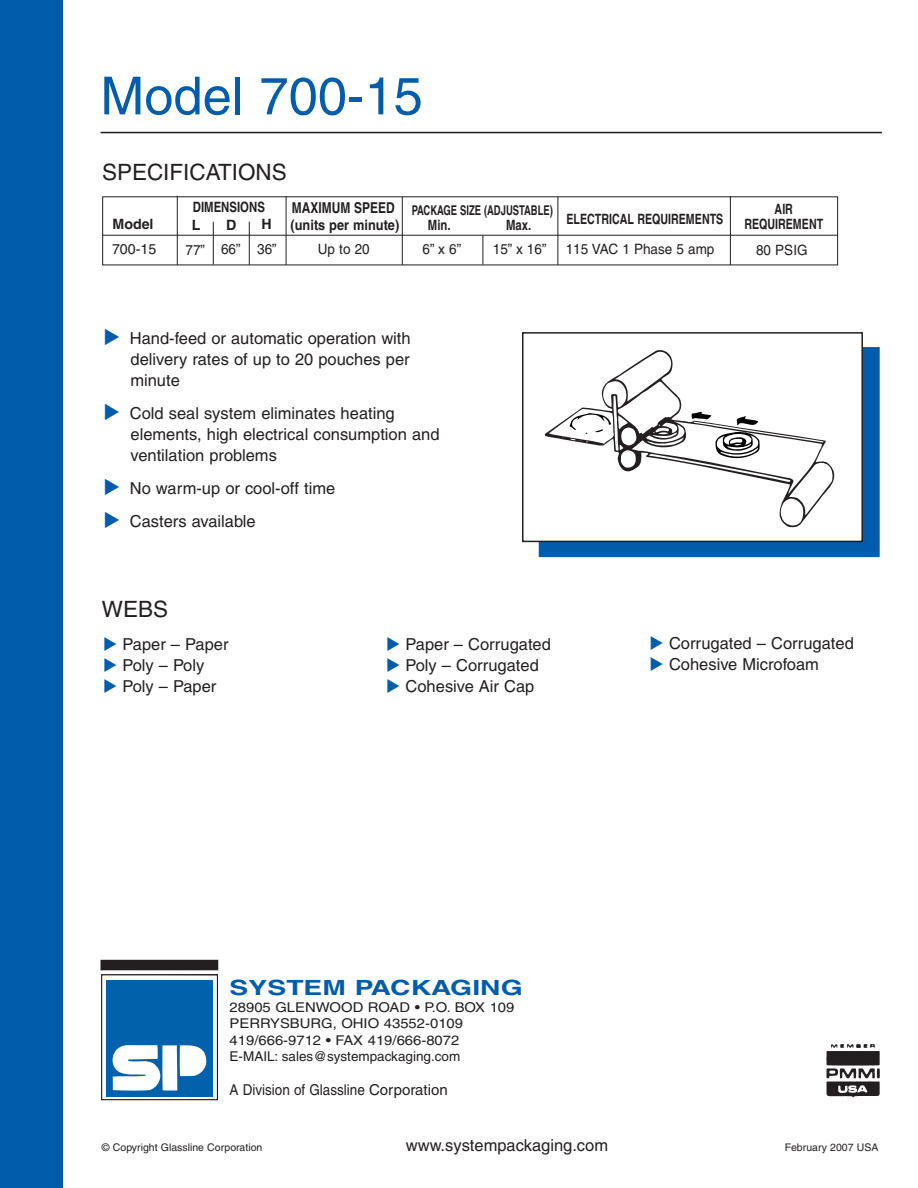
<style>
.page{position:relative;width:918px;height:1188px;background:#fff}
.page>*{position:absolute;margin:0;border:0;box-sizing:border-box;transform-origin:0 0}
.t1{font:52.5px "Helvetica";color:#015dab}
.t2{font:22.5px "Helvetica";color:#231f20}
.t3{font:700 21px "Helvetica";color:#015dab;scale:1.35 1}
.t4{font:16.5px/21px "Helvetica";color:#231f20;text-align:justify}
.t5{font:15px "Helvetica";color:#231f20;scale:.9 1}
.t6{font:14.25px "Helvetica";color:#231f20;scale:.95 1}
.t7{font:700 14.25px/15px "Helvetica";color:#231f20;text-align:center;scale:.75 1}
.t8{font:700 14.25px/17.4px "Helvetica";color:#231f20;scale:.8 1}
.t9{font:700 14.25px "Helvetica";color:#231f20;scale:.9 1}
.t10{font:700 14.25px "Helvetica";color:#231f20}
.t11{font:14.25px "Helvetica";color:#231f20}
.t12{font:13.5px/16.5px "Helvetica";color:#231f20;scale:1.1 1}
.t13{font:700 13.5px "Helvetica";color:#231f20;scale:.7 1}
.t14{font:10.5px "Helvetica";color:#231f20}
.s1{font-size:15px}
.s2{color:#015dab}
</style>
<div class="page">
<div style="left:539px;top:348px;width:340px;height:208px;background:#015dab"></div>
<div style="left:539px;top:347px;width:341px;height:210px;border:2px solid #015dab"></div>
<div style="left:0;top:0;width:63px;height:1188px;background:#015dab"></div>
<hr style="left:101px;top:132px;width:781px;height:1px;background:#231f20">
<svg style="left:106px;top:980px;width:107px;height:117px"></svg>
<div style="left:101px;top:974px;width:117px;height:126px;border:1px solid #231f20"></div>
<div style="left:100px;top:960px;width:118px;height:10px;background:#231f20"></div>
<img style="left:826px;top:1044px;width:54px;height:54px">
<hr style="left:177px;top:196px;width:1px;height:69px;background:#231f20">
<hr style="left:286px;top:196px;width:1px;height:69px;background:#231f20">
<hr style="left:402px;top:197px;width:1px;height:68px;background:#231f20">
<hr style="left:558px;top:197px;width:1px;height:68px;background:#231f20">
<hr style="left:730px;top:196px;width:1px;height:69px;background:#231f20">
<hr style="left:103px;top:235px;width:735px;height:1px;background:#231f20">
<hr style="left:213px;top:222px;width:1px;height:43px;background:#231f20">
<hr style="left:249px;top:222px;width:1px;height:43px;background:#231f20">
<hr style="left:483px;top:235px;width:1px;height:30px;background:#231f20">
<div style="left:523px;top:333px;width:339px;height:208px;background:#fff"></div>
<div style="left:522px;top:332px;width:341px;height:210px;border:2px solid #231f20"></div>
<svg style="left:570px;top:350px;width:263px;height:176px"></svg>
<h1 class="t1" style="left:100px;top:77px;width:324px">Model 700-15</h1>
<h2 class="t2" style="left:102px;top:164px;width:186px">SPECIFICATIONS</h2>
<p class="t10" style="left:112px;top:218px;width:43px">Model</p>
<p class="t11" style="left:112px;top:244px;width:46px">700-15</p>
<p class="t13" style="left:292px;top:204px;width:375px"><span class="s1">MAXIMUM SPEED</span> PACKAGE SIZE (ADJUSTABLE)</p>
<p class="t8" style="left:428px;top:217px;width:30px">Min.</p>
<p class="t8" style="left:506px;top:217px;width:33px">Max.</p>
<p class="t7" style="left:566px;top:213px;width:211px">ELECTRICAL REQUIREMENTS</p>
<p class="t8" style="left:192px;top:200px;width:93px">DIMENSIONS<br>L</p>
<p class="t10" style="left:226px;top:219px;width:12px">D</p>
<p class="t10" style="left:261px;top:219px;width:12px">H</p>
<p class="t6" style="left:186px;top:244px;width:97px">77” 66” 36”</p>
<p class="t6" style="left:318px;top:244px;width:56px">Up to 20</p>
<p class="t6" style="left:423px;top:244px;width:42px">6” x 6”</p>
<p class="t6" style="left:493px;top:244px;width:58px">15” x 16”</p>
<p class="t6" style="left:566px;top:244px;width:158px">115 VAC 1 Phase 5 amp</p>
<p class="t9" style="left:290px;top:220px;width:122px">(units per minute)</p>
<p class="t7" style="left:744px;top:202px;width:107px">AIR<br>REQUIREMENT</p>
<p class="t6" style="left:756px;top:245px;width:56px">80 PSIG</p>
<p class="t4" style="left:131px;top:329px;width:282px;text-indent:-27px"><span class="s2">◆</span> Hand-feed or automatic operation with delivery rates of up to 20 pouches per minute</p>
<p class="t4" style="left:131px;top:404px;width:311px;text-align:left;text-indent:-27px"><span class="s2">◆</span> Cold seal system eliminates heating elements, high electrical consumption and ventilation problems</p>
<p class="t4" style="left:104px;top:479px;width:233px"><span class="s2">◆</span> No warm-up or cool-off time</p>
<p class="t4" style="left:104px;top:512px;width:154px"><span class="s2">◆</span> Casters available</p>
<h2 class="t2" style="left:102px;top:601px;width:68px">WEBS</h2>
<p class="t4" style="left:103px;top:635px;width:127px"><span class="s2">◆</span> Paper – Paper</p>
<p class="t4" style="left:103px;top:656px;width:103px"><span class="s2">◆</span> Poly – Poly</p>
<p class="t4" style="left:103px;top:677px;width:115px"><span class="s2">◆</span> Poly – Paper</p>
<p class="t4" style="left:386px;top:635px;width:166px"><span class="s2">◆</span> Paper – Corrugated</p>
<p class="t4" style="left:386px;top:656px;width:154px"><span class="s2">◆</span> Poly – Corrugated</p>
<p class="t4" style="left:386px;top:677px;width:150px"><span class="s2">◆</span> Cohesive Air Cap</p>
<p class="t4" style="left:649px;top:634px;width:206px"><span class="s2">◆</span> Corrugated – Corrugated</p>
<p class="t4" style="left:649px;top:655px;width:171px"><span class="s2">◆</span> Cohesive Microfoam</p>
<p class="t3" style="left:230px;top:979px;width:219px">SYSTEM PACKAGING</p>
<p class="t12" style="left:230px;top:1000px;width:260px">28905 GLENWOOD ROAD • P.O. BOX 109<br>PERRYSBURG, OHIO 43552-0109<br>419/666-9712 • FAX 419/666-8072<br>E-MAIL: sales@systempackaging.com</p>
<p class="t5" style="left:230px;top:1084px;width:244px">A Division of Glassline Corporation</p>
<p class="t14" style="left:102px;top:1144px;width:162px">© Copyright Glassline Corporation</p>
<p class="t4" style="left:406px;top:1137px;width:204px">www.systempackaging.com</p>
<p class="t14" style="left:785px;top:1144px;width:95px">February 2007 USA</p>
</div>
